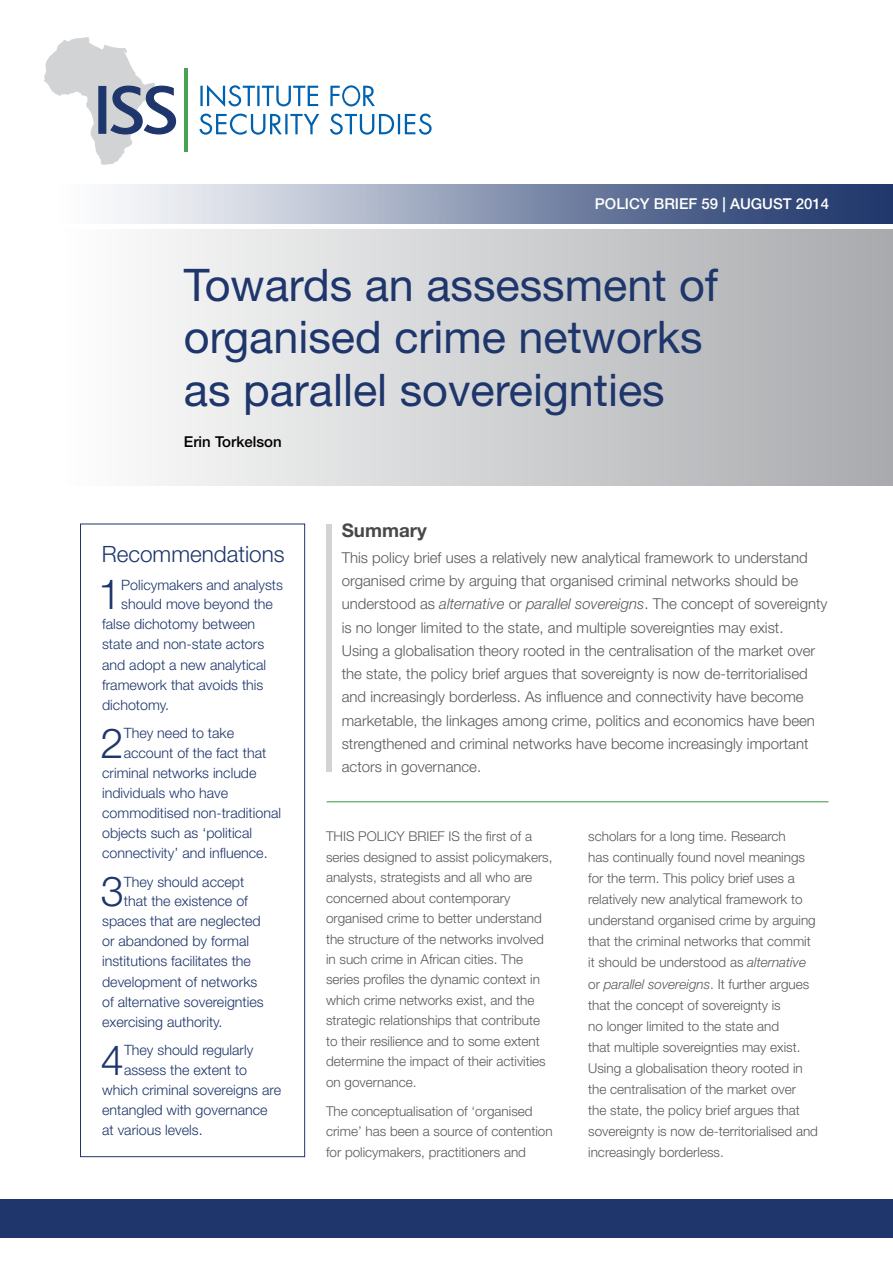
<style>
.page{position:relative;width:893px;height:1263px;background:#fff}
.page>*{position:absolute;margin:0;border:0;box-sizing:border-box;transform-origin:0 0}
.t1{font:45px/52.5px "Helvetica Neue LT Std";color:#1e366b}
.t2{font:300 41.55px "Helvetica Neue LT Std";color:#1e366b}
.t3{font:300 22.5px "Helvetica Neue LT Std";color:#1e366b}
.t4{font:700 18.75px "Helvetica Neue LT Std";color:#48484a}
.t5{font:300 15px/23.2px "Helvetica Neue LT Std";color:#58595b}
.t6{font:500 15px "Helvetica Neue LT Std";color:#fff}
.t7{font:500 15px "Helvetica Neue LT Std";color:#000}
.t8{font:300 14.25px "Helvetica Neue LT Std";color:#1e366b}
.t9{font:300 13.5px/21px "Helvetica Neue LT Std";color:#58595b}
.s1{font-style:italic}
</style>
<div class="page">
<img style="left:116px;top:185px;width:777px;height:38px">
<div style="left:0;top:1199px;width:893px;height:38px;background:#1e366b"></div>
<svg style="left:199px;top:114px;width:233px;height:21px"></svg>
<svg style="left:200px;top:85px;width:175px;height:22px"></svg>
<hr style="left:185px;top:68px;width:3px;height:84px;background:#48a154">
<svg style="left:44px;top:37px;width:133px;height:128px"></svg>
<hr style="left:327px;top:801px;width:501px;height:1px;background:#48a154">
<div style="left:64px;top:229px;width:829px;height:257px;background:linear-gradient(to right,#fefefe,#a8aaad)"></div>
<div style="left:326px;top:524px;width:6px;height:248px;background:#d1d3d4"></div>
<div style="left:80px;top:524px;width:225px;height:633px;border:1px solid #1e366b"></div>
<p class="t6" style="left:595px;top:195px;width:236px">POLICY BRIEF 59 | August 2014</p>
<h1 class="t1" style="left:184px;top:258px;width:536px">Towards an assessment of organised crime networks as parallel sovereignties</h1>
<p class="t7" style="left:184px;top:433px;width:99px">Erin Torkelson</p>
<h3 class="t3" style="left:102px;top:540px;width:184px">Recommendations</h3>
<h2 class="t2" style="left:98px;top:569px;width:25px">1</h2>
<p class="t8" style="left:121px;top:576px;width:163px">Policymakers and analysts</p>
<p class="t8" style="left:121px;top:595px;width:153px">should move beyond the</p>
<p class="t8" style="left:102px;top:616px;width:155px">false dichotomy between</p>
<p class="t8" style="left:102px;top:636px;width:164px">state and non-state actors</p>
<p class="t8" style="left:102px;top:656px;width:165px">and adopt a new analytical</p>
<p class="t8" style="left:102px;top:676px;width:163px">framework that avoids this</p>
<p class="t8" style="left:102px;top:696px;width:69px">dichotomy.</p>
<h2 class="t2" style="left:101px;top:717px;width:25px">2</h2>
<p class="t8" style="left:124px;top:724px;width:112px">They need to take</p>
<p class="t8" style="left:124px;top:744px;width:144px">account of the fact that</p>
<p class="t8" style="left:102px;top:764px;width:156px">criminal networks include</p>
<p class="t8" style="left:102px;top:784px;width:128px">individuals who have</p>
<p class="t8" style="left:102px;top:804px;width:180px">commoditised non-traditional</p>
<p class="t8" style="left:102px;top:824px;width:151px">objects such as ‘political</p>
<p class="t8" style="left:102px;top:844px;width:167px">connectivity’ and influence.</p>
<h2 class="t2" style="left:101px;top:866px;width:25px">3</h2>
<p class="t8" style="left:124px;top:873px;width:122px">They should accept</p>
<p class="t8" style="left:124px;top:892px;width:126px">that the existence of</p>
<p class="t8" style="left:102px;top:912px;width:160px">spaces that are neglected</p>
<p class="t8" style="left:102px;top:933px;width:149px">or abandoned by formal</p>
<p class="t8" style="left:102px;top:953px;width:150px">institutions facilitates the</p>
<p class="t8" style="left:102px;top:973px;width:157px">development of networks</p>
<p class="t8" style="left:102px;top:993px;width:163px">of alternative sovereignties</p>
<p class="t8" style="left:102px;top:1013px;width:122px">exercising authority.</p>
<h2 class="t2" style="left:101px;top:1034px;width:25px">4</h2>
<p class="t8" style="left:124px;top:1041px;width:131px">They should regularly</p>
<p class="t8" style="left:124px;top:1061px;width:125px">assess the extent to</p>
<p class="t8" style="left:102px;top:1081px;width:180px">which criminal sovereigns are</p>
<p class="t8" style="left:102px;top:1101px;width:167px">entangled with governance</p>
<p class="t8" style="left:102px;top:1121px;width:102px">at various levels.</p>
<h3 class="t4" style="left:342px;top:519px;width:87px">Summary</h3>
<p class="t5" style="left:342px;top:545px;width:487px">This policy brief uses a relatively new analytical framework to understand organised crime by arguing that organised criminal networks should be understood as <span class="s1">alternative</span> or <span class="s1">parallel sovereigns</span>. The concept of sovereignty is no longer limited to the state, and multiple sovereignties may exist.<br>Using a globalisation theory rooted in the centralisation of the market over the state, the policy brief argues that sovereignty is now de-territorialised and increasingly borderless. As influence and connectivity have become marketable, the linkages among crime, politics and economics have been strengthened and criminal networks have become increasingly important actors in governance.</p>
<p class="t9" style="left:326px;top:826px;width:228px;line-height:20.4px">THIS POLICY BRIEF IS the first of a series designed to assist policymakers, analysts, strategists and all who are concerned about contemporary organised crime to better understand the structure of the networks involved in such crime in African cities. The series profiles the dynamic context in which crime networks exist, and the strategic relationships that contribute to their resilience and to some extent determine the impact of their activities on governance.</p>
<p class="t9" style="left:326px;top:1100px;width:228px;line-height:20.4px">The conceptualisation of ‘organised crime’ has been a source of contention for policymakers, practitioners and</p>
<p class="t9" style="left:588px;top:826px;width:231px">scholars for a long time. Research<br>has continually found novel meanings for the term. This policy brief uses a relatively new analytical framework to understand organised crime by arguing that the criminal networks that commit it should be understood as <span class="s1">alternative </span>or <span class="s1">parallel sovereigns</span>. It further argues that the concept of sovereignty is<br>no longer limited to the state and<br>that multiple sovereignties may exist.<br>Using a globalisation theory rooted in the centralisation of the market over<br>the state, the policy brief argues that sovereignty is now de-territorialised and increasingly borderless.</p>
</div>
